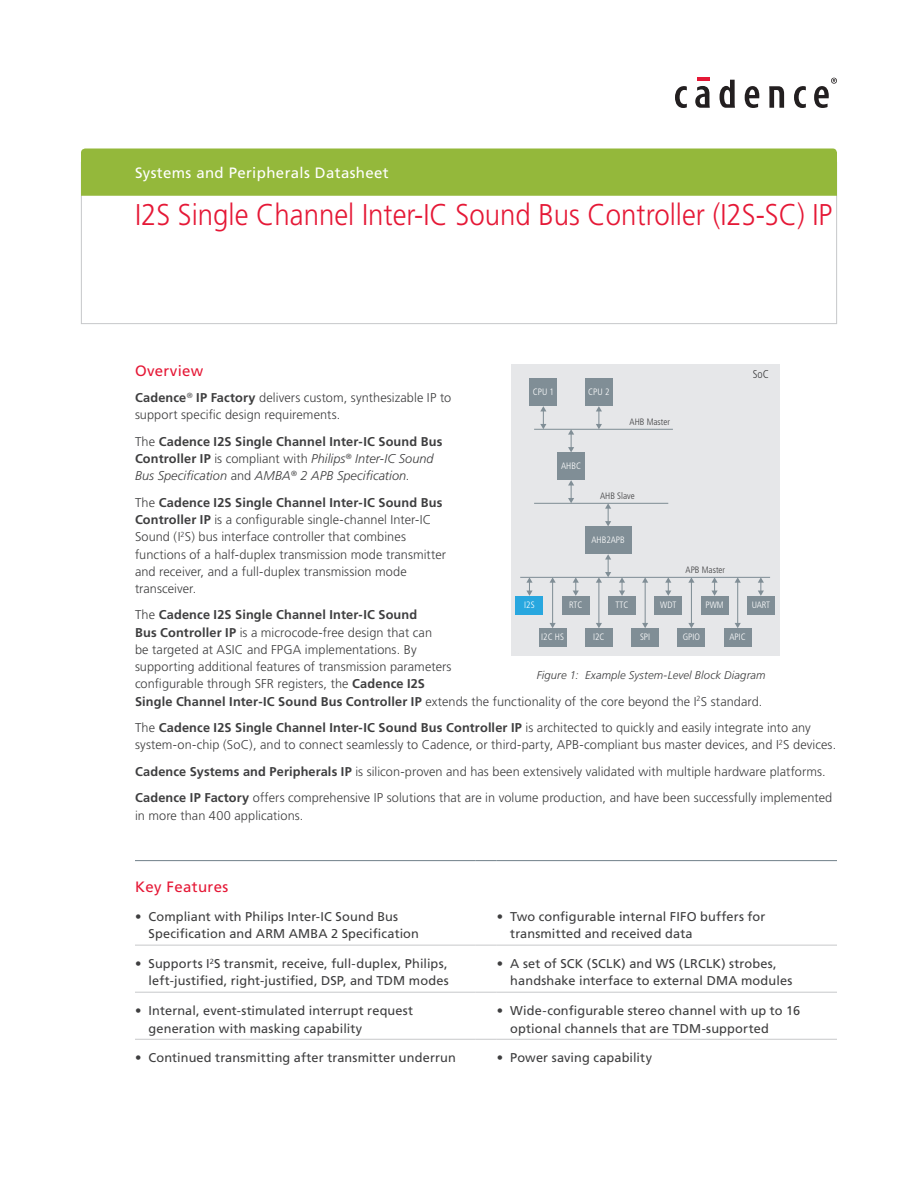
<style>
.page{position:relative;width:918px;height:1188px;background:#fff}
.page>*{position:absolute;margin:0;border:0;box-sizing:border-box;transform-origin:0 0}
.Title_Level_1{font:300 30px "Frutiger";color:#e51836;scale:.92 1}
.t1{font:15px "Frutiger";letter-spacing:.025em;color:#fff}
.Body_Header_A{font:15px "Frutiger";letter-spacing:.025em;color:#e51836}
.Body{font:300 12.75px/17.2px "Frutiger";letter-spacing:.005em;color:#3e3e3f}
.t2{font:12.75px/17.2px "Frutiger";letter-spacing:.01em;color:#3e3e3f}
.Body-2{font:italic 300 12.75px/17.2px "Frutiger";letter-spacing:.005em;color:#3e3e3f}
.t3{font:italic 300 11.25px "Frutiger";letter-spacing:.01em;color:#3e3e3f}
.t4{font:300 condensed 11.25px "Frutiger";color:#3e3e3f}
.t5{font:300 condensed 9.3px "Frutiger";color:#fff}
.t6{font:300 condensed 9.3px "Frutiger";color:#3e3e3f}
.s1{font-weight:700}
.s2{font-style:normal}
.s3{font-weight:700;font-style:normal}
</style>
<div class="page">
<div style="left:81px;top:148px;width:756px;height:48px;background:#94b83b"></div>
<svg style="left:675px;top:86px;width:12px;height:22px"></svg>
<svg style="left:695px;top:78px;width:15px;height:30px"></svg>
<svg style="left:720px;top:80px;width:15px;height:28px"></svg>
<svg style="left:745px;top:86px;width:14px;height:22px"></svg>
<svg style="left:769px;top:86px;width:15px;height:22px"></svg>
<svg style="left:794px;top:86px;width:12px;height:22px"></svg>
<svg style="left:814px;top:78px;width:23px;height:30px"></svg>
<hr style="left:135px;top:945px;width:340px;height:1px;background:#c7c8ca">
<svg style="left:475px;top:945px;width:22px;height:1px"></svg>
<hr style="left:497px;top:945px;width:340px;height:1px;background:#c7c8ca">
<hr style="left:135px;top:992px;width:340px;height:1px;background:#c7c8ca">
<svg style="left:475px;top:992px;width:22px;height:1px"></svg>
<hr style="left:497px;top:992px;width:340px;height:1px;background:#c7c8ca">
<hr style="left:135px;top:1039px;width:340px;height:1px;background:#c7c8ca">
<svg style="left:475px;top:1039px;width:22px;height:1px"></svg>
<hr style="left:497px;top:1039px;width:340px;height:1px;background:#c7c8ca">
<hr style="left:135px;top:860px;width:340px;height:1px;background:#808e96">
<svg style="left:475px;top:860px;width:22px;height:1px"></svg>
<hr style="left:497px;top:860px;width:340px;height:1px;background:#808e96">
<div style="left:511px;top:364px;width:268px;height:292px;background:#e6e7e9"></div>
<hr style="left:534px;top:503px;width:134px;height:1px;background:#808e96">
<div style="left:585px;top:378px;width:28px;height:28px;background:#808e96"></div>
<div style="left:529px;top:378px;width:28px;height:28px;background:#808e96"></div>
<div style="left:585px;top:526px;width:46px;height:28px;background:#808e96"></div>
<div style="left:557px;top:452px;width:28px;height:28px;background:#808e96"></div>
<svg style="left:596px;top:406px;width:6px;height:23px"></svg>
<svg style="left:568px;top:480px;width:6px;height:23px"></svg>
<svg style="left:605px;top:503px;width:6px;height:23px"></svg>
<hr style="left:520px;top:577px;width:250px;height:1px;background:#808e96">
<div style="left:562px;top:596px;width:28px;height:18px;background:#808e96"></div>
<div style="left:608px;top:596px;width:28px;height:18px;background:#808e96"></div>
<div style="left:654px;top:596px;width:28px;height:18px;background:#808e96"></div>
<div style="left:701px;top:596px;width:27px;height:18px;background:#808e96"></div>
<div style="left:585px;top:628px;width:28px;height:19px;background:#808e96"></div>
<div style="left:631px;top:628px;width:28px;height:19px;background:#808e96"></div>
<div style="left:678px;top:628px;width:27px;height:19px;background:#808e96"></div>
<div style="left:724px;top:628px;width:28px;height:19px;background:#808e96"></div>
<svg style="left:573px;top:577px;width:6px;height:19px"></svg>
<svg style="left:619px;top:577px;width:6px;height:19px"></svg>
<svg style="left:665px;top:577px;width:6px;height:19px"></svg>
<svg style="left:711px;top:577px;width:7px;height:19px"></svg>
<hr style="left:598px;top:582px;width:1px;height:42px;background:#808e96">
<svg style="left:596px;top:554px;width:15px;height:29px"></svg>
<svg style="left:596px;top:623px;width:6px;height:5px"></svg>
<hr style="left:645px;top:582px;width:1px;height:42px;background:#808e96">
<svg style="left:642px;top:577px;width:6px;height:6px"></svg>
<svg style="left:642px;top:623px;width:6px;height:5px"></svg>
<hr style="left:691px;top:582px;width:1px;height:42px;background:#808e96">
<svg style="left:688px;top:577px;width:7px;height:6px"></svg>
<svg style="left:688px;top:623px;width:7px;height:5px"></svg>
<hr style="left:737px;top:582px;width:1px;height:42px;background:#808e96">
<svg style="left:735px;top:577px;width:6px;height:6px"></svg>
<svg style="left:735px;top:623px;width:6px;height:5px"></svg>
<div style="left:747px;top:596px;width:28px;height:18px;background:#808e96"></div>
<svg style="left:758px;top:577px;width:6px;height:19px"></svg>
<hr style="left:534px;top:429px;width:139px;height:1px;background:#808e96">
<svg style="left:568px;top:429px;width:6px;height:23px"></svg>
<svg style="left:540px;top:406px;width:6px;height:23px"></svg>
<svg style="left:526px;top:577px;width:7px;height:19px"></svg>
<div style="left:516px;top:596px;width:27px;height:18px;background:#28a7df"></div>
<hr style="left:552px;top:582px;width:1px;height:42px;background:#808e96">
<svg style="left:550px;top:577px;width:6px;height:6px"></svg>
<svg style="left:550px;top:623px;width:6px;height:5px"></svg>
<div style="left:539px;top:628px;width:28px;height:19px;background:#808e96"></div>
<p class="t1" style="left:135px;top:164px;width:255px">Systems and Peripherals Datasheet</p>
<p class="Title_Level_1" style="left:135px;top:198px;width:760px">I2S Single Channel Inter-IC Sound Bus Controller (I2S-SC) IP</p>
<p class="Body_Header_A" style="left:135px;top:362px;width:70px">Overview</p>
<p class="Body" style="left:135px;top:389px;width:318px"><span class="s1">Cadence</span><sup>®</sup> <span class="s1">IP Factory</span> delivers custom, synthesizable IP to support specific design requirements.</p>
<p class="Body-2" style="left:135px;top:433px;width:309px"><span class="s2">The</span> <span class="s3">Cadence I2S Single Channel Inter-IC Sound Bus<br>Controller IP</span> <span class="s2">is compliant with</span> Philips<sup>®</sup> Inter-IC Sound<br>Bus Specification <span class="s2">and</span> AMBA<sup>®</sup> 2 APB Specification<span class="s2">.</span></p>
<p class="Body" style="left:135px;top:494px;width:313px">The <span class="s1">Cadence I2S Single Channel Inter-IC Sound Bus Controller IP</span> is a configurable single-channel Inter-IC Sound (I<sup>2</sup>S) bus interface controller that combines functions of a half-duplex transmission mode transmitter and receiver, and a full-duplex transmission mode transceiver.</p>
<p class="Body" style="left:135px;top:607px;width:629px">The <span class="s1">Cadence I2S Single Channel Inter-IC Sound<br>Bus Controller IP</span> is a microcode-free design that can<br>be targeted at ASIC and FPGA implementations. By<br>supporting additional features of transmission parameters<br>configurable through SFR registers, the <span class="s1">Cadence I2S<br>Single Channel Inter-IC Sound Bus Controller IP</span> extends the functionality of the core beyond the I<sup>2</sup>S standard.</p>
<p class="Body" style="left:135px;top:719px;width:703px">The <span class="s1">Cadence I2S Single Channel Inter-IC Sound Bus Controller IP</span> is architected to quickly and easily integrate into any system-on-chip (SoC), and to connect seamlessly to Cadence, or third-party, APB-compliant bus master devices, and I<sup>2</sup>S devices.</p>
<p class="Body" style="left:135px;top:763px;width:692px"><span class="s1">Cadence Systems and Peripherals IP</span> is silicon-proven and has been extensively validated with multiple hardware platforms.</p>
<p class="Body" style="left:135px;top:789px;width:699px"><span class="s1">Cadence IP Factory</span> offers comprehensive IP solutions that are in volume production, and have been successfully implemented in more than 400 applications.</p>
<p class="t4" style="left:753px;top:368px;width:18px">SoC</p>
<p class="t5" style="left:533px;top:387px;width:23px">CPU 1</p>
<p class="t5" style="left:588px;top:387px;width:23px">CPU 2</p>
<p class="t6" style="left:630px;top:416px;width:42px">AHB Master</p>
<p class="t5" style="left:561px;top:461px;width:21px">AHBC</p>
<p class="t6" style="left:600px;top:490px;width:36px">AHB Slave</p>
<p class="t5" style="left:591px;top:535px;width:35px">AHB2APB</p>
<p class="t6" style="left:686px;top:564px;width:41px">APB Master</p>
<p class="t5" style="left:524px;top:599px;width:12px">I2S</p>
<p class="t5" style="left:569px;top:599px;width:15px">RTC</p>
<p class="t5" style="left:616px;top:599px;width:14px">TTC</p>
<p class="t5" style="left:660px;top:599px;width:18px">WDT</p>
<p class="t5" style="left:705px;top:599px;width:20px">PWM</p>
<p class="t5" style="left:593px;top:632px;width:13px">I2C</p>
<p class="t5" style="left:640px;top:632px;width:12px">SPI</p>
<p class="t5" style="left:683px;top:632px;width:19px">GPIO</p>
<p class="t5" style="left:729px;top:632px;width:18px">APIC</p>
<p class="t5" style="left:752px;top:599px;width:20px">UART</p>
<p class="t5" style="left:541px;top:632px;width:24px">I2C HS</p>
<p class="t3" style="left:537px;top:669px;width:230px">Figure 1: Example System-Level Block Diagram</p>
<p class="Body_Header_A" style="left:135px;top:878px;width:95px">Key Features</p>
<p class="t2" style="left:148px;top:908px;width:272px;text-indent:-14px">• Compliant with Philips Inter-IC Sound Bus<br>Specification and ARM AMBA 2 Specification</p>
<p class="t2" style="left:510px;top:908px;width:257px;text-indent:-14px">• Two configurable internal FIFO buffers for transmitted and received data</p>
<p class="t2" style="left:135px;top:955px;width:315px;text-align:right">• Supports I<sup>2</sup>S transmit, receive, full-duplex, Philips, left-justified, right-justified, DSP, and TDM modes</p>
<p class="t2" style="left:510px;top:955px;width:284px;text-indent:-14px">• A set of SCK (SCLK) and WS (LRCLK) strobes, handshake interface to external DMA modules</p>
<p class="t2" style="left:148px;top:1002px;width:266px;text-indent:-14px">• Internal, event-stimulated interrupt request generation with masking capability</p>
<p class="t2" style="left:510px;top:1002px;width:291px;text-indent:-14px">• Wide-configurable stereo channel with up to 16 optional channels that are TDM-supported</p>
<p class="t2" style="left:135px;top:1049px;width:322px">• Continued transmitting after transmitter underrun</p>
<p class="t2" style="left:497px;top:1049px;width:157px">• Power saving capability</p>
</div>
